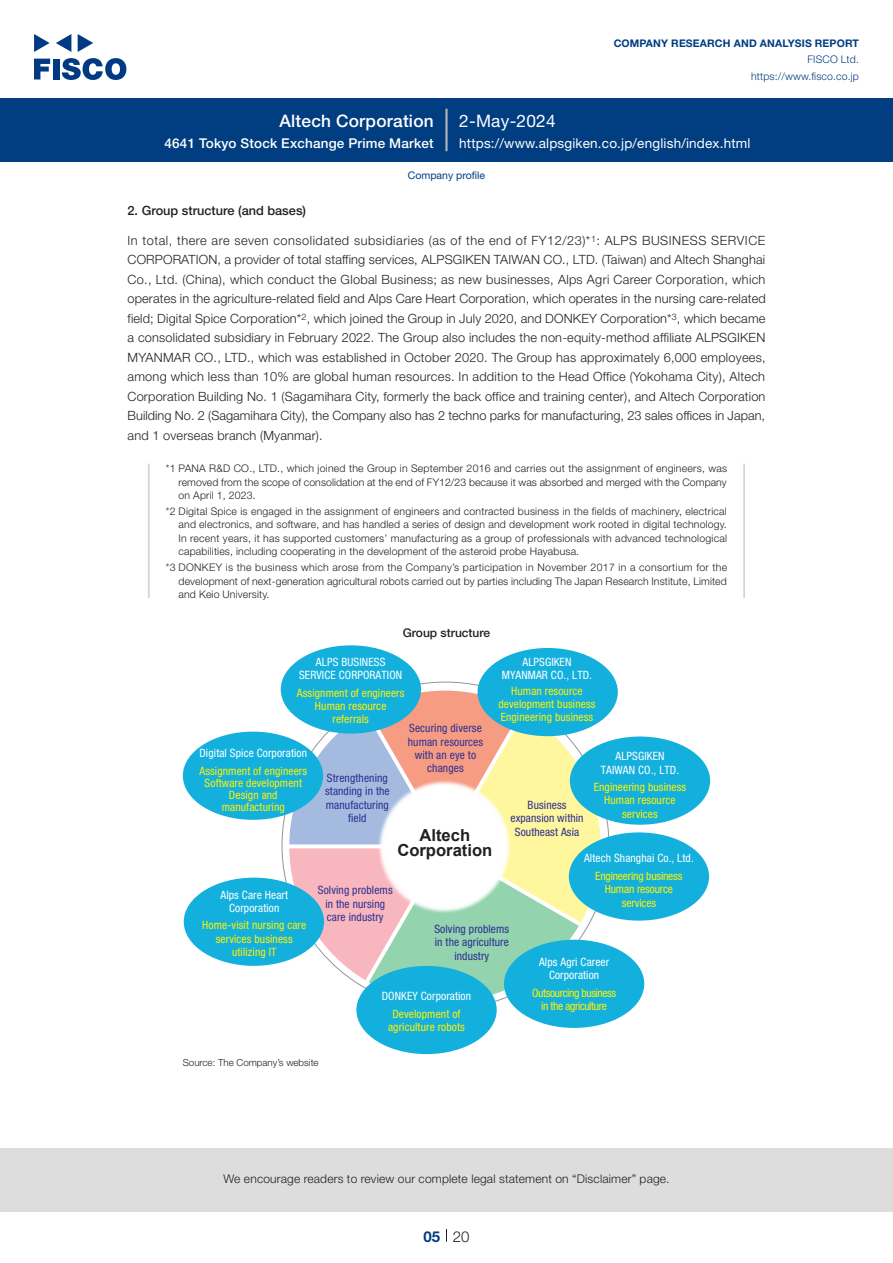
<style>
.page{position:relative;width:893px;height:1263px;background:#fff}
.page>*{position:absolute;margin:0;border:0;box-sizing:border-box;transform-origin:0 0}
.t1{font:500 17.25px "Helvetica Neue LT Std";letter-spacing:.015em;color:#fff}
.t2{font:17.25px "Helvetica Neue LT Std";letter-spacing:.015em;color:#fff}
.t3{font:700 16.65px/14.7px "Arial";color:#231f20;text-align:center}
.t4{font:300 15px "Helvetica Neue LT Std";color:#231f20}
.t5{font:700 15px "Helvetica Neue LT Std";color:#003d81}
.t6{font:13.5px "Helvetica Neue LT Std";letter-spacing:.015em;color:#fff}
.t7{font:500 13.5px "Helvetica Neue LT Std";letter-spacing:.015em;color:#fff}
.t8{font:300 12.75px/19.5px "Helvetica Neue LT Std";letter-spacing:.015em;color:#231f20}
.t9{font:300 12.75px "Helvetica Neue LT Std";letter-spacing:.04em;color:#231f20}
.t10{font:500 12.75px "Helvetica Neue LT Std";color:#231f20}
.t11{font:300 12px "Helvetica Neue LT Std";letter-spacing:.015em;color:#231f20}
.t12{font:500 12px "Helvetica Neue LT Std";color:#231f20}
.t13{font:condensed 11.55px/13.4px "Helvetica Neue LT Std";letter-spacing:.01em;color:#fff101;text-align:center}
.t14{font:condensed 11.55px/13.4px "Helvetica Neue LT Std";letter-spacing:.01em;color:#2e3092;text-align:center}
.t15{font:condensed 11.55px/13.4px "Helvetica Neue LT Std";letter-spacing:.01em;color:#fff;text-align:center}
.t16{font:condensed 11.55px/13.4px "Helvetica Neue LT Std";letter-spacing:-.015em;color:#fff101;text-align:center}
.t17{font:condensed 11.55px/13.4px "Helvetica Neue LT Std";letter-spacing:-.035em;color:#fff101;text-align:center}
.t18{font:300 10.5px/13.5px "Helvetica Neue LT Std";letter-spacing:.01em;color:#231f20;text-align:justify}
.t19{font:700 10.5px "Helvetica Neue LT Std";letter-spacing:.015em;color:#003d81}
.t20{font:300 10.5px/16.5px "Helvetica Neue LT Std";letter-spacing:.015em;color:#003d81;text-align:right}
.t21{font:10.5px "Helvetica Neue LT Std";color:#003d81}
.t22{font:300 9.75px "Helvetica Neue LT Std";color:#231f20}
.t23{font:300 8.85px "Helvetica Neue LT Std";color:#231f20}
.s1{font-size:12.75px}
</style>
<div class="page">
<div style="left:0;top:1148px;width:893px;height:64px;background:#ddd"></div>
<svg style="left:34px;top:59px;width:16px;height:20px"></svg>
<div style="left:53px;top:59px;width:6px;height:20px;background:#003a83"></div>
<svg style="left:62px;top:58px;width:64px;height:22px"></svg>
<svg style="left:34px;top:34px;width:16px;height:18px"></svg>
<svg style="left:78px;top:34px;width:15px;height:18px"></svg>
<svg style="left:56px;top:34px;width:15px;height:18px"></svg>
<div style="left:0;top:98px;width:893px;height:64px;background:#003d81"></div>
<hr style="left:445px;top:109px;width:3px;height:42px;background:#b5b5b6">
<svg style="left:446px;top:1229px;width:1px;height:13px"></svg>
<hr style="left:148px;top:464px;width:2px;height:134px;background:#d3d3d3">
<hr style="left:743px;top:464px;width:2px;height:134px;background:#d3d3d3">
<div style="left:570px;top:736px;width:140px;height:89px;background:#13b0de;border-radius:50%"></div>
<div style="left:569px;top:832px;width:140px;height:89px;background:#13b0de;border-radius:50%"></div>
<div style="left:477px;top:648px;width:141px;height:88px;background:#13b0de;border-radius:50%"></div>
<div style="left:184px;top:878px;width:140px;height:88px;background:#13b0de;border-radius:50%"></div>
<div style="left:183px;top:732px;width:140px;height:88px;background:#13b0de;border-radius:50%"></div>
<div style="left:281px;top:645px;width:140px;height:88px;background:#13b0de;border-radius:50%"></div>
<div style="left:504px;top:940px;width:140px;height:88px;background:#13b0de;border-radius:50%"></div>
<div style="left:356px;top:966px;width:141px;height:88px;background:#13b0de;border-radius:50%"></div>
<svg style="left:285px;top:687px;width:319px;height:319px"></svg>
<h1 class="t1" style="left:279px;top:110px;width:156px">Altech Corporation</h1>
<p class="t7" style="left:165px;top:135px;width:271px">4641 Tokyo Stock Exchange Prime Market</p>
<h1 class="t2" style="left:459px;top:110px;width:98px">2-May-2024</h1>
<p class="t19" style="left:614px;top:37px;width:247px">COMPANY RESEARCH AND ANALYSIS REPORT</p>
<p class="t20" style="left:751px;top:51px;width:109px">FISCO Ltd. https://www.fisco.co j p.</p>
<p class="t6" style="left:459px;top:135px;width:293px">https://www.alpsgiken.co j p. /english/index.html</p>
<p class="t10" style="left:128px;top:203px;width:180px">2. Group structure (and bases(</p>
<p class="t21" style="left:408px;top:169px;width:79px">Company profile</p>
<p class="t9" style="left:128px;top:232px;width:464px">In total, there are seven consolidated subsidiaries (as of the end of FY12/23)*</p>
<p class="t8" style="left:128px;top:250px;width:639px">CORPORATION a, provider of total staffing services, ALPSGIKEN TAIWAN CO., LTD (. Taiwan) and Altech Shanghai</p>
<p class="t8" style="left:128px;top:269px;width:639px">Co., Ltd. (China ,) which conduct the Global Business; as new businesses, Alps Agri Career Corporation, which</p>
<p class="t8" style="left:128px;top:289px;width:640px">operates in the agriculture-related field and Alps Care Heart Corporation, which operates in the nursing care-related</p>
<p class="t8" style="left:684px;top:308px;width:83px">which became</p>
<p class="t9" style="left:605px;top:232px;width:162px">ALPS BUSINESS SERVICE</p>
<p class="t23" style="left:591px;top:233px;width:10px">1<span class="s1">:</span></p>
<p class="t23" style="left:302px;top:311px;width:10px">2<span class="s1">,</span></p>
<p class="t23" style="left:672px;top:311px;width:10px">3<span class="s1">,</span></p>
<p class="t8" style="left:128px;top:308px;width:640px">field; Digital Spice Corporation*<br>a consolidated subsidiary in February 2022. The Group also includes the non-equity-method affiliate ALPSGIKEN MYANMAR CO., LTD., which was established in October 2020. The Group has approximately 6,000 employees, among which less than 10% are global human resources In. addition to the Head Office (Yokohama City ,) Altech Corporation Building No 1. (Sagamihara City, formerly the back office and training center ,) and Altech Corporation Building No 2. (Sagamihara City ,) the Company also has 2 techno parks for manufacturing, 23 sales offices in Japan, and 1 overseas branch (Myanmar .(</p>
<p class="t18" style="left:179px;top:462px;width:550px;text-indent:-13px">1* PANA R&amp;D CO., LTD., which joined the Group in September 2016 and carries out the assignment of engineers, was removed from the scope of consolidation at the end of FY12/23 because it was absorbed and merged with the Company on April 1, 2023.</p>
<p class="t18" style="left:179px;top:504px;width:550px;text-indent:-13px">2* Digital Spice is engaged in the assignment of engineers and contracted business in the fields of machinery, electrical and electronics, and software, and has handled a series of design and development work rooted in digital technology.<br>In recent years it, has supported customers’ manufacturing as a group of professionals with advanced technological capabilities, including cooperating in the development of the asteroid probe Hayabusa.</p>
<p class="t18" style="left:179px;top:560px;width:550px;text-indent:-13px">3* DONKEY is the business which arose from the Company s’ participation in November 2017 in a consortium for the development of next-generation agricultural robots carried out by parties including The Japan Research Institute, Limited and Keio University.</p>
<p class="t12" style="left:403px;top:625px;width:89px">Group structure</p>
<p class="t8" style="left:314px;top:308px;width:359px">which joined the Group in July 2020, and DONKEY Corporation*</p>
<p class="t15" style="left:502px;top:655px;width:92px">ALPSGIKEN<br>MYANMAR CO., LTD.</p>
<p class="t15" style="left:299px;top:655px;width:105px">ALPS BUSINESS<br>SERVICE CORPORATION</p>
<p class="t13" style="left:297px;top:686px;width:109px">Assignment of engineers<br>Human resource referrals</p>
<p class="t13" style="left:498px;top:684px;width:99px">Human resource development business<br>Engineering business</p>
<p class="t14" style="left:408px;top:721px;width:77px">Securing diverse human resources with an eye to changes</p>
<p class="t15" style="left:199px;top:746px;width:109px">Digital Spice Corporation</p>
<p class="t15" style="left:601px;top:749px;width:80px">ALPSGIKEN<br>TAIWAN CO., LTD.</p>
<p class="t13" style="left:199px;top:764px;width:109px;line-height:12.1px">Assignment of engineers<br>Software development<br>Design and manufacturing</p>
<p class="t14" style="left:325px;top:771px;width:66px">Strengthening standing in the manufacturing eld</p>
<p class="t13" style="left:594px;top:780px;width:94px">Engineering business<br>Human resource services</p>
<p class="t15" style="left:584px;top:852px;width:111px">Altech Shanghai Co., Ltd.</p>
<p class="t16" style="left:595px;top:869px;width:89px">Engineering business<br>Human resource services</p>
<p class="t14" style="left:510px;top:798px;width:75px">Business expansion within<br>Southeast Asia</p>
<h2 class="t3" style="left:397px;top:829px;width:96px">Altech<br>Corporation</h2>
<p class="t14" style="left:318px;top:883px;width:76px">Solving problems in the nursing care industry</p>
<p class="t15" style="left:221px;top:888px;width:69px">Alps Care Heart<br>Corporation</p>
<p class="t13" style="left:202px;top:919px;width:105px">Home-visit nursing care services business utilizing IT</p>
<p class="t14" style="left:434px;top:922px;width:76px">Solving problems in the agriculture industry</p>
<p class="t15" style="left:539px;top:955px;width:72px">Alps Agri Career<br>Corporation</p>
<p class="t17" style="left:532px;top:986px;width:86px">Outsourcing business in the agriculture</p>
<p class="t15" style="left:382px;top:989px;width:91px">DONKEY Corporation</p>
<p class="t13" style="left:388px;top:1008px;width:78px;line-height:12.1px">Development of agriculture robots</p>
<p class="t22" style="left:183px;top:1057px;width:137px">Source: The Company s’ website</p>
<p class="t11" style="left:223px;top:1171px;width:448px">We encourage readers to review our complete legal statement on “Disclaimer” page.</p>
<p class="t5" style="left:423px;top:1227px;width:18px">05</p>
<p class="t4" style="left:453px;top:1227px;width:18px">20</p>
</div>
